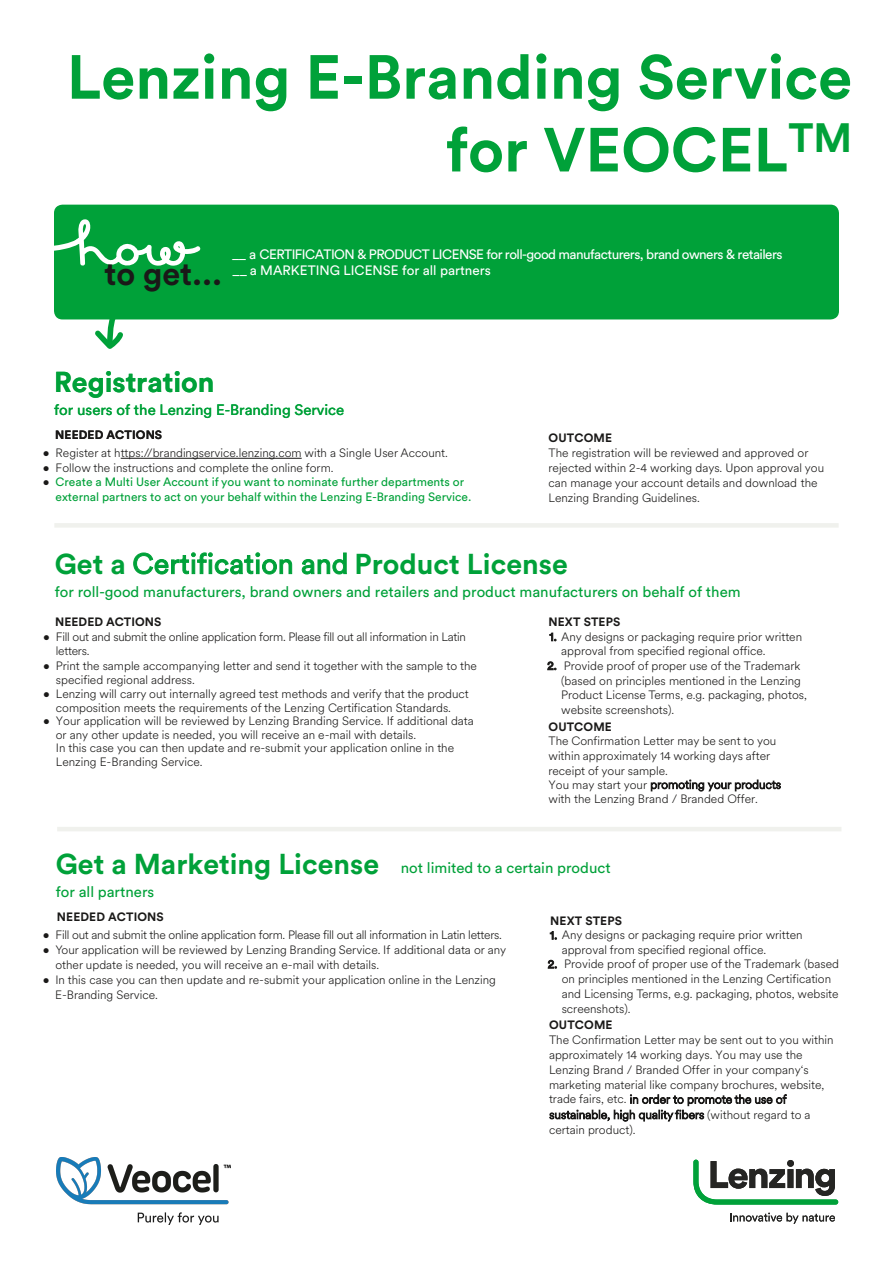
<style>
.page{position:relative;width:893px;height:1263px;background:#fff}
.page>*{position:absolute;margin:0;border:0;box-sizing:border-box;transform-origin:0 0}
.t1{font:700 61.5px/72.8px "Circular Std";color:#00a139;text-align:right}
.t2{font:700 32.25px "Circular Std";color:#1a1918}
.t3{font:700 28.5px "Circular Std";color:#00a139}
.t4{font:15px "Circular Pro";color:#00a139}
.t5{font:15px "Circular Std";color:#00a139}
.t6{font:13.5px "Circular Std";letter-spacing:-.04em;color:#fff}
.t7{font:13.5px "Circular Std";color:#fff}
.t8{font:300 12px/14.9px "Lenzing Circular";color:#1a1918}
.t9{font:300 12px/13.6px "Lenzing Circular";letter-spacing:-.02em;color:#1a1918}
.t10{font:12px/14.7px "Circular Pro";color:#00a139}
.t11{font:700 12px "Circular Std";letter-spacing:.01em;color:#1a1918}
.s1{font-family:"Lenzing Circular";font-weight:300;color:#1a1918}
.s2{font-family:"Circular Pro";font-weight:400}
.s3{font-family:"Circular Std"}
</style>
<div class="page">
<hr style="left:57px;top:827px;width:784px;height:4px;background:#f0f1ed">
<svg style="left:730px;top:1212px;width:105px;height:12px"></svg>
<svg style="left:693px;top:1159px;width:145px;height:45px"></svg>
<hr style="left:121px;top:458px;width:181px;height:1px;background:#1a1918">
<div style="left:54px;top:205px;width:785px;height:114px;background:#00a139;border-radius:9px"></div>
<svg style="left:90px;top:319px;width:37px;height:30px"></svg>
<svg style="left:54px;top:219px;width:147px;height:47px"></svg>
<div style="left:54px;top:523px;width:785px;height:5px;background:#f0f1ed"></div>
<img style="left:56px;top:1158px;width:174px;height:66px">
<h1 class="t1" style="left:67px;top:39px;width:787px">Lenzing E-Branding Service for VEOCEL<sup>TM</sup></h1>
<p class="t6" style="left:232px;top:246px;width:552px">__ a CERTIFICATION &amp; PRODUCT LICENSE for roll-good manufacturers, brand owners &amp; retailers</p>
<h2 class="t2" style="left:104px;top:252px;width:119px">to get...</h2>
<p class="t7" style="left:232px;top:262px;width:260px">__ a MARKETING LICENSE for all partners</p>
<h3 class="t3" style="left:54px;top:363px;width:162px">Registration</h3>
<p class="t5" style="left:54px;top:400px;width:292px">for users of the Lenzing E-Branding Service</p>
<p class="t11" style="left:55px;top:427px;width:108px">NEEDED ACTIONS</p>
<p class="t8" style="left:43px;top:444px;width:407px">• Register at https://brandingservice.lenzing.com with a Single User Account.</p>
<p class="t8" style="left:43px;top:459px;width:292px">• Follow the instructions and complete the online form.</p>
<p class="t10" style="left:56px;top:474px;width:417px;text-indent:-13px"><span class="s1">•</span> Create a Multi User Account if you want to nominate further departments or external partners to act on your behalf within the Lenzing E-Branding Service.</p>
<p class="t11" style="left:549px;top:430px;width:65px">OUTCOME</p>
<p class="t8" style="left:549px;top:445px;width:277px">The registration will be reviewed and approved or rejected within 2-4 working days. Upon approval you can manage your account details and download the Lenzing Branding Guidelines.</p>
<h3 class="t3" style="left:55px;top:545px;width:514px">Get a <span class="s2">Certification and</span> Product License</h3>
<p class="t4" style="left:55px;top:582px;width:687px"><span class="s3">for</span> roll-good manufacturers, <span class="s3">brand owners and retailers</span> and product manufacturers on behalf of them</p>
<p class="t11" style="left:548px;top:614px;width:73px">NEXT STEPS</p>
<p class="t8" style="left:561px;top:629px;width:242px;line-height:14.2px;text-indent:-12px"><span class="s2">1.</span> Any designs or packaging require prior written approval from specified regional office.</p>
<p class="t8" style="left:561px;top:658px;width:247px;text-indent:-14px"><span class="s2">2.</span> Provide proof of proper use of the Trademark (based on principles mentioned in the Lenzing Product License Terms, e.g. packaging, photos, website screenshots).</p>
<p class="t11" style="left:548px;top:719px;width:65px">OUTCOME</p>
<p class="t8" style="left:548px;top:733px;width:234px">The Confirmation Letter may be sent to you within approximately 14 working days after receipt of your sample.<br>You may start your promoting your products with the Lenzing Brand / Branded Offer.</p>
<p class="t11" style="left:55px;top:614px;width:108px">NEEDED ACTIONS</p>
<p class="t9" style="left:56px;top:629px;width:412px;text-indent:-13px">• Fill out and submit the online application form. Please fill out all information in Latin letters.</p>
<p class="t8" style="left:56px;top:658px;width:423px;line-height:13.6px;text-indent:-13px">• Print the sample accompanying letter and send it together with the sample to the specified regional address.</p>
<p class="t8" style="left:43px;top:686px;width:427px;line-height:13.5px;text-align:center">• Lenzing will carry out internally agreed test methods and verify that the product composition meets the requirements of the Lenzing Certification Standards.</p>
<p class="t8" style="left:56px;top:714px;width:419px;line-height:13.5px;text-indent:-13px">• Your application will be reviewed by Lenzing Branding Service. If additional data or any other update is needed, you will receive an e-mail with details.<br>In this case you can then update and re-submit your application online in the Lenzing E-Branding Service.</p>
<h3 class="t3" style="left:56px;top:846px;width:325px">Get a Marketing License</h3>
<p class="t5" style="left:56px;top:883px;width:100px">for all partners</p>
<p class="t11" style="left:57px;top:909px;width:108px">NEEDED ACTIONS</p>
<p class="t9" style="left:43px;top:928px;width:461px">• Fill out and submit the online application form. Please fill out all information in Latin letters.</p>
<p class="t8" style="left:55px;top:942px;width:452px;text-indent:-13px">• Your application will be reviewed by Lenzing Branding Service. If additional data or any other update is needed, you will receive an e-mail with details.</p>
<p class="t8" style="left:55px;top:972px;width:442px;text-indent:-13px">• In this case you can then update and re-submit your application online in the Lenzing<br>E-Branding Service.</p>
<p class="t5" style="left:401px;top:859px;width:211px">not limited to a certain product</p>
<p class="t11" style="left:550px;top:913px;width:73px">NEXT STEPS</p>
<p class="t8" style="left:562px;top:927px;width:242px;line-height:14.2px;text-indent:-12px"><span class="s2">1.</span> Any designs or packaging require prior written approval from specified regional office.</p>
<p class="t8" style="left:562px;top:956px;width:279px;text-indent:-14px"><span class="s2">2.</span> Provide proof of proper use of the Trademark (based on principles mentioned in the Lenzing Certification and Licensing Terms, e.g. packaging, photos, website screenshots).</p>
<p class="t11" style="left:549px;top:1017px;width:65px">OUTCOME</p>
<p class="t8" style="left:549px;top:1032px;width:286px">The Confirmation Letter may be sent out to you within approximately 14 working days. You may use the Lenzing Brand / Branded Offer in your company‘s marketing material like company brochures, website, trade fairs, etc. in order to promote the use of sustainable, high quality fibers (without regard to a certain product).</p>
</div>
